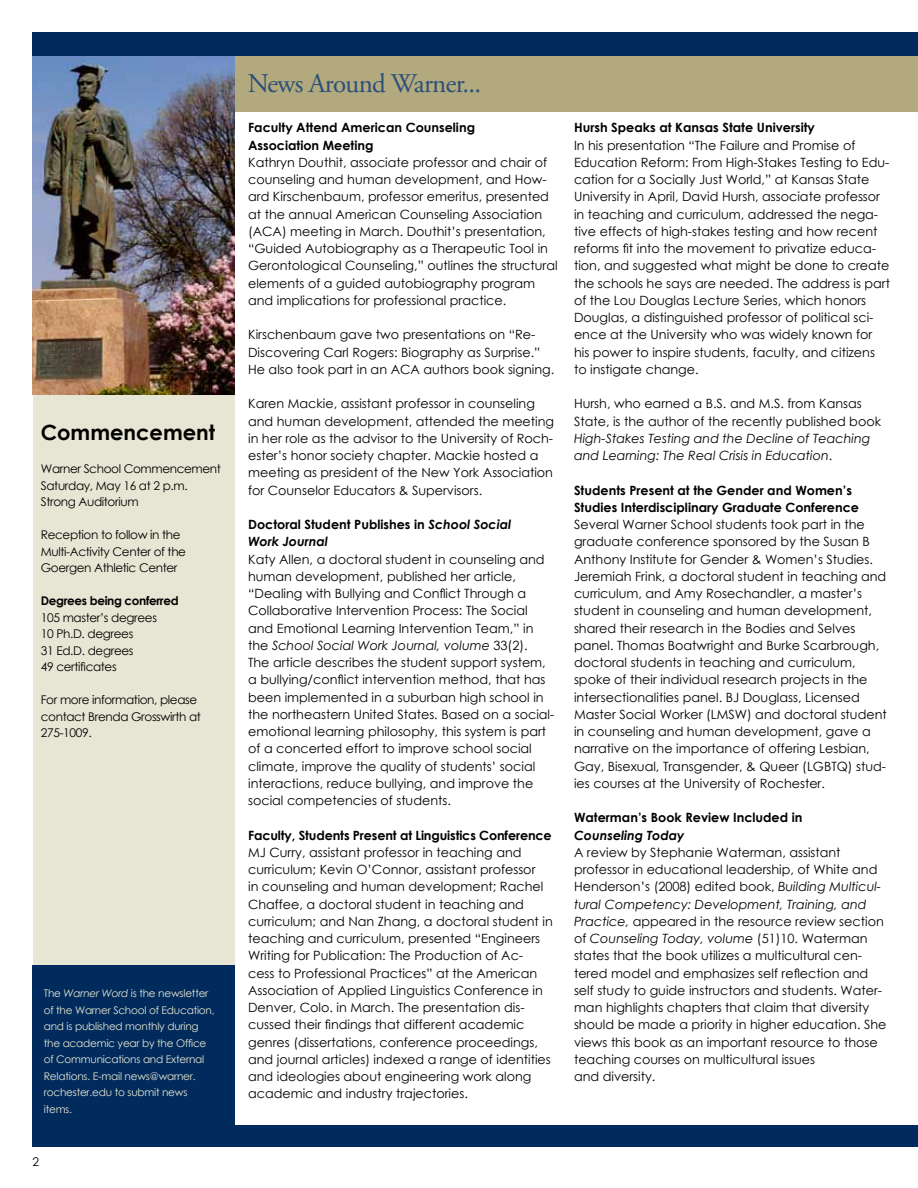
<style>
.page{position:relative;width:918px;height:1188px;background:#fff}
.page>*{position:absolute;margin:0;border:0;box-sizing:border-box;transform-origin:0 0}
.t1{font:27px "Adobe Garamond Pro";letter-spacing:-.025em;color:#2b4f78}
.t2{font:700 21px "Century Gothic";color:#000}
.t3{font:12.75px/17.2px "Century Gothic";color:#000}
.t4{font:700 12.75px/17.2px "Century Gothic";color:#000}
.t5{font:italic 12.75px/17.2px "Century Gothic";color:#000}
.t6{font:italic 700 12.75px "Century Gothic";color:#000}
.t7{font:12px/16.5px "Century Gothic";letter-spacing:-.03em;color:#000}
.t8{font:700 12px "Century Gothic";letter-spacing:-.03em;color:#000}
.t9{font:10.5px/16.5px "Century Gothic";letter-spacing:-.02em;color:#e7e5d3}
.s1{font-style:italic}
.s2{font-style:normal}
</style>
<div class="page">
<div style="left:33px;top:32px;width:201px;height:948px;background:#e7e5d3"></div>
<div style="left:33px;top:1126px;width:885px;height:21px;background:#002b5c"></div>
<div style="left:234px;top:52px;width:684px;height:60px;background:#b2a97e"></div>
<div style="left:33px;top:965px;width:202px;height:161px;background:#002b5c"></div>
<div style="left:33px;top:32px;width:885px;height:24px;background:#002b5c"></div>
<img style="left:33px;top:56px;width:201px;height:339px">
<h2 class="t2" style="left:41px;top:417px;width:176px">Commencement</h2>
<p class="t7" style="left:41px;top:460px;width:182px">Warner School Commencement<br>Saturday, May 16 at 2 p.m.<br>Strong Auditorium</p>
<p class="t7" style="left:41px;top:526px;width:147px">Reception to follow in the<br>Multi-Activity Center of the<br>Goergen Athletic Center</p>
<p class="t8" style="left:41px;top:592px;width:139px">Degrees being conferred</p>
<p class="t7" style="left:41px;top:609px;width:118px">105 master’s degrees<br>10 Ph.D. degrees<br>31 Ed.D. degrees<br>49 certificates</p>
<p class="t7" style="left:41px;top:691px;width:162px">For more information, please contact Brenda Grosswirth at<br>275-1009.</p>
<p class="t9" style="left:44px;top:985px;width:172px">The <span class="s1">Warner Word</span> is the newsletter of the Warner School of Education, and is published monthly during the academic year by the Office of Communications and External<br>Relations. E-mail news@warner. rochester.edu to submit news items.</p>
<p class="t7" style="left:32px;top:1153px;width:8px">2</p>
<h1 class="t1" style="left:248px;top:67px;width:235px">News Around Warner...</h1>
<p class="t4" style="left:248px;top:119px;width:228px">Faculty Attend American Counseling<br>Association Meeting</p>
<p class="t3" style="left:248px;top:153px;width:311px">Kathryn Douthit, associate professor and chair of counseling and human development, and How&shy;ard Kirschenbaum, professor emeritus, presented at the annual American Counseling Association (ACA) meeting in March. Douthit’s presentation, “Guided Autobiography as a Therapeutic Tool in Gerontological Counseling,” outlines the structural elements of a guided autobiography program and implications for professional practice.</p>
<p class="t3" style="left:248px;top:326px;width:308px">Kirschenbaum gave two presentations on “Re-<br>Discovering Carl Rogers: Biography as Surprise.”<br>He also took part in an ACA authors book signing.</p>
<p class="t3" style="left:248px;top:395px;width:308px">Karen Mackie, assistant professor in counseling and human development, attended the meeting in her role as the advisor to the University of Roch&shy;ester’s honor society chapter. Mackie hosted a meeting as president of the New York Association for Counselor Educators &amp; Supervisors.</p>
<p class="t4" style="left:248px;top:515px;width:265px">Doctoral Student Publishes in <span class="s1">School Social<br>Work Journal</span></p>
<p class="t3" style="left:248px;top:550px;width:308px">Katy Allen, a doctoral student in counseling and human development, published her article, “Dealing with Bullying and Conflict Through a Collaborative Intervention Process: The Social and Emotional Learning Intervention Team,” in the <span class="s1">School Social Work Journal, volume</span> 33(2).<br>The article describes the student support system, a bullying/conflict intervention method, that has been implemented in a suburban high school in the northeastern United States. Based on a social&shy;emotional learning philosophy, this system is part of a concerted effort to improve school social climate, improve the quality of students’ social interactions, reduce bullying, and improve the social competencies of students.</p>
<p class="t4" style="left:248px;top:826px;width:305px">Faculty, Students Present at Linguistics Conference</p>
<p class="t3" style="left:248px;top:843px;width:306px">MJ Curry, assistant professor in teaching and curriculum; Kevin O’Connor, assistant professor<br>in counseling and human development; Rachel Chaffee, a doctoral student in teaching and curriculum; and Nan Zhang, a doctoral student in teaching and curriculum, presented “Engineers Writing for Publication: The Production of Ac-<br>cess to Professional Practices” at the American Association of Applied Linguistics Conference in Denver, Colo. in March. The presentation dis&shy;cussed their findings that different academic genres (dissertations, conference proceedings, and journal articles) indexed a range of identities and ideologies about engineering work along academic and industry trajectories.</p>
<p class="t4" style="left:574px;top:119px;width:242px">Hursh Speaks at Kansas State University</p>
<p class="t3" style="left:574px;top:136px;width:318px">In his presentation “The Failure and Promise of Education Reform: From High-Stakes Testing to Edu&shy;cation for a Socially Just World,” at Kansas State University in April, David Hursh, associate professor in teaching and curriculum, addressed the nega&shy;tive effects of high-stakes testing and how recent reforms fit into the movement to privatize educa&shy;tion, and suggested what might be done to create the schools he says are needed. The address is part of the Lou Douglas Lecture Series, which honors Douglas, a distinguished professor of political sci&shy;ence at the University who was widely known for his power to inspire students, faculty, and citizens to instigate change.</p>
<p class="t3" style="left:574px;top:395px;width:309px">Hursh, who earned a B.S. and M.S. from Kansas<br>State, is the author of the recently published book</p>
<p class="t5" style="left:574px;top:429px;width:298px">High-Stakes Testing and the Decline of Teaching and Learning: The Real Crisis in Education<span class="s2">.</span></p>
<p class="t4" style="left:574px;top:481px;width:287px">Students Present at the Gender and Women’s<br>Studies Interdisciplinary Graduate Conference</p>
<p class="t3" style="left:574px;top:516px;width:314px">Several Warner School students took part in the graduate conference sponsored by the Susan B Anthony Institute for Gender &amp; Women’s Studies.<br>Jeremiah Frink, a doctoral student in teaching and curriculum, and Amy Rosechandler, a master’s student in counseling and human development, shared their research in the Bodies and Selves panel. Thomas Boatwright and Burke Scarbrough, doctoral students in teaching and curriculum, spoke of their individual research projects in the intersectionalities panel. BJ Douglass, Licensed Master Social Worker (LMSW) and doctoral student in counseling and human development, gave a narrative on the importance of offering Lesbian, Gay, Bisexual, Transgender, &amp; Queer (LGBTQ) stud&shy;ies courses at the University of Rochester.</p>
<p class="t4" style="left:574px;top:809px;width:230px">Waterman’s Book Review Included in</p>
<p class="t6" style="left:574px;top:825px;width:112px">Counseling Today</p>
<p class="t3" style="left:574px;top:843px;width:314px">A review by Stephanie Waterman, assistant professor in educational leadership, of White and Henderson’s (2008) edited book, <span class="s1">Building Multicul&shy;tural Competency: Development, Training, and Practice,</span> appeared in the resource review section of <span class="s1">Counseling Today, volume</span> (51)10. Waterman states that the book utilizes a multicultural cen&shy;tered model and emphasizes self reflection and self study to guide instructors and students. Water&shy;man highlights chapters that claim that diversity should be made a priority in higher education. She views this book as an important resource to those teaching courses on multicultural issues<br>and diversity.</p>
</div>
